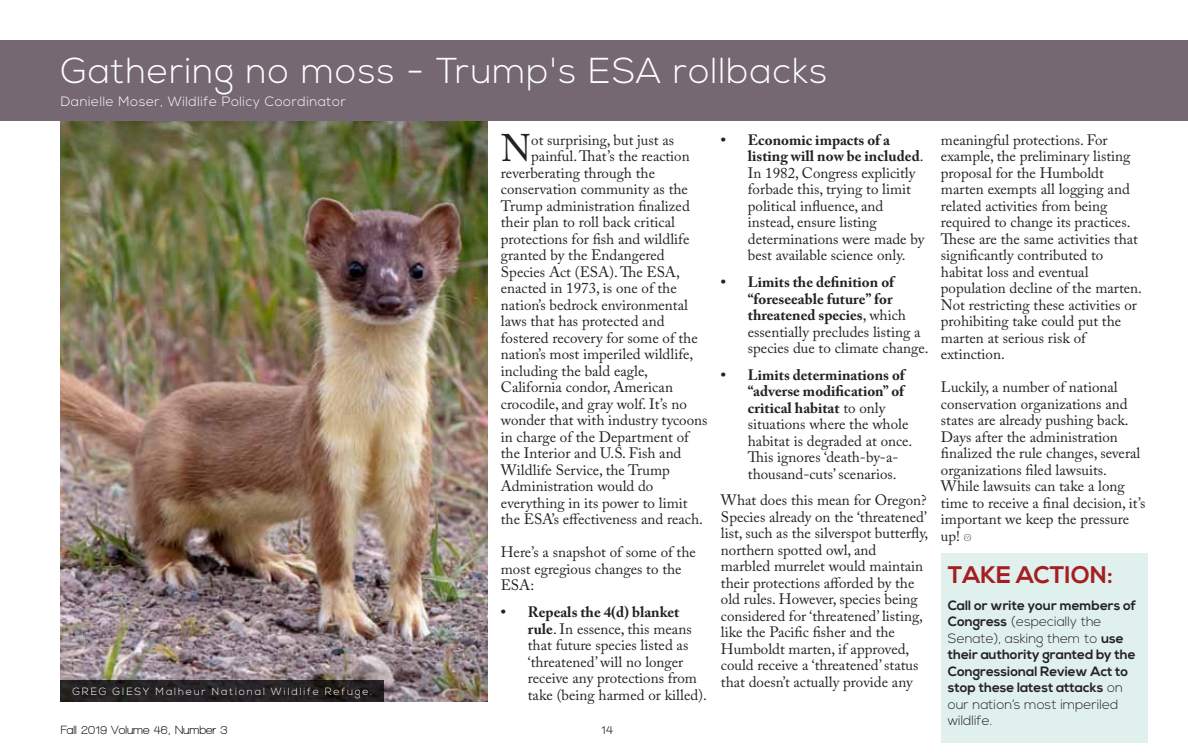
<style>
.page{position:relative;width:1188px;height:756px;background:#fff}
.page>*{position:absolute;margin:0;border:0;box-sizing:border-box;transform-origin:0 0}
.t1{font:38.25px "Adobe Caslon Pro";color:#222}
.t2{font:300 36px "Nexa";color:#fff}
.t3{font:700 24px "Nexa";color:#a41e22}
.t4{font:15px/16.5px "Adobe Caslon Pro";color:#222}
.t5{font:700 15px/16.5px "Adobe Caslon Pro";color:#222}
.t6{font:700 13.5px/16.5px "Nexa";color:#222}
.t7{font:300 13.5px "Nexa";color:#fff}
.t8{font:700 12px "Walkway";color:#000}
.t9{font:300 10.5px "Nexa";letter-spacing:.18em;color:#fff}
.s1{font-weight:700}
.s2{font-weight:400}
.s3{font-weight:300}
</style>
<div class="page">
<svg style="left:964px;top:534px;width:7px;height:7px"></svg>
<div style="left:0;top:40px;width:1188px;height:82px;background:#756872"></div>
<img style="left:61px;top:122px;width:426px;height:580px">
<div style="left:941px;top:553px;width:207px;height:189px;background:#e0f0ed"></div>
<svg style="left:61px;top:680px;width:323px;height:22px;background:#242022"></svg>
<h2 class="t2" style="left:61px;top:50px;width:553px">Gathering no moss - Trump's ESA</h2>
<h2 class="t2" style="left:673px;top:50px;width:156px">rollbacks</h2>
<p class="t7" style="left:61px;top:93px;width:287px">Danielle Moser, Wildlife Policy Coordinator</p>
<p class="t9" style="left:72px;top:685px;width:301px">G reg G iesy Malheur N ational Wildlife Refuge.</p>
<h1 class="t1" style="left:501px;top:126px;width:32px">N</h1>
<p class="t4" style="left:531px;top:132px;width:145px">ot surprising, but just as</p>
<p class="t4" style="left:531px;top:148px;width:160px">painful. That’s the reaction</p>
<p class="t4" style="left:501px;top:165px;width:156px">reverberating through the</p>
<p class="t4" style="left:501px;top:181px;width:189px">conservation community as the</p>
<p class="t4" style="left:501px;top:198px;width:190px">Trump administration finalized</p>
<p class="t4" style="left:501px;top:214px;width:176px">their plan to roll back critical</p>
<p class="t4" style="left:501px;top:231px;width:190px">protections for fish and wildlife</p>
<p class="t4" style="left:501px;top:247px;width:165px">granted by the Endangered</p>
<p class="t4" style="left:501px;top:264px;width:181px">Species Act (ESA). The ESA,</p>
<p class="t4" style="left:501px;top:280px;width:177px">enacted in 1973, is one of the</p>
<p class="t4" style="left:501px;top:297px;width:189px">nation’s bedrock environmental</p>
<p class="t4" style="left:501px;top:313px;width:165px">laws that has protected and</p>
<p class="t4" style="left:501px;top:330px;width:198px">fostered recovery for some of the</p>
<p class="t4" style="left:501px;top:346px;width:194px">nation’s most imperiled wildlife,</p>
<p class="t4" style="left:501px;top:363px;width:149px">including the bald eagle,</p>
<p class="t4" style="left:501px;top:379px;width:174px">California condor, American</p>
<p class="t4" style="left:501px;top:396px;width:188px">crocodile, and gray wolf. It’s no</p>
<p class="t4" style="left:501px;top:412px;width:208px">wonder that with industry tycoons</p>
<p class="t4" style="left:501px;top:429px;width:190px">in charge of the Department of</p>
<p class="t4" style="left:501px;top:445px;width:182px">the Interior and U.S. Fish and</p>
<p class="t4" style="left:501px;top:462px;width:171px">Wildlife Service, the Trump</p>
<p class="t4" style="left:501px;top:478px;width:154px">Administration would do</p>
<p class="t4" style="left:501px;top:495px;width:188px">everything in its power to limit</p>
<p class="t4" style="left:501px;top:511px;width:204px">the ESA’s effectiveness and reach.</p>
<p class="t4" style="left:501px;top:544px;width:197px">Here’s a snapshot of some of the most egregious changes to the<br>ESA:</p>
<p class="t4" style="left:528px;top:604px;width:181px;text-indent:-27px"><span class="s1">• Repeals the 4(d) blanket rule</span>. In essence, this means that future species listed as ‘threatened’ will no longer receive any protections from take (being harmed or killed).</p>
<p class="t8" style="left:61px;top:724px;width:168px">Fall 2019 Volume 46, Number 3</p>
<p class="t8" style="left:601px;top:724px;width:14px">14</p>
<p class="t4" style="left:748px;top:132px;width:178px;text-indent:-27px"><span class="s1">• Economic impacts of a listing will now be included</span>.<br>In 1982, Congress explicitly forbade this, trying to limit political influence, and instead, ensure listing determinations were made by best available science only.</p>
<p class="t5" style="left:748px;top:274px;width:182px;text-indent:-27px">• Limits the definition of “foreseeable future” for threatened species<span class="s2">, which essentially precludes listing a species due to climate change.</span></p>
<p class="t4" style="left:748px;top:366px;width:166px;text-indent:-27px"><span class="s1">• Limits determinations of “adverse modification” of critical habitat</span> to only situations where the whole habitat is degraded at once.<br>This ignores ‘death-by-a&shy;thousand-cuts’ scenarios.</p>
<p class="t4" style="left:721px;top:492px;width:209px">What does this mean for Oregon?<br>Species already on the ‘threatened’ list, such as the silverspot butterfly, northern spotted owl, and marbled murrelet would maintain their protections afforded by the old rules. However, species being considered for ‘threatened’ listing, like the Pacific fisher and the Humboldt marten, if approved, could receive a ‘threatened’ status that doesn’t actually provide any</p>
<p class="t4" style="left:941px;top:132px;width:203px">meaningful protections. For example, the preliminary listing proposal for the Humboldt marten exempts all logging and related activities from being required to change its practices.<br>These are the same activities that significantly contributed to habitat loss and eventual population decline of the marten.<br>Not restricting these activities or prohibiting take could put the marten at serious risk of extinction.</p>
<p class="t4" style="left:941px;top:379px;width:206px">Luckily, a number of national conservation organizations and states are already pushing back.<br>Days after the administration finalized the rule changes, several organizations filed lawsuits.<br>While lawsuits can take a long time to receive a final decision, it’s important we keep the pressure up!</p>
<h3 class="t3" style="left:948px;top:561px;width:166px">Take Action:</h3>
<p class="t6" style="left:948px;top:597px;width:190px">Call or write your members of<br>Congress <span class="s3">(especially the<br>Senate), asking them to</span> use their authority granted by the<br>Congressional Review Act to stop these latest attacks <span class="s3">on our nation’s most imperiled wildlife.</span></p>
</div>
